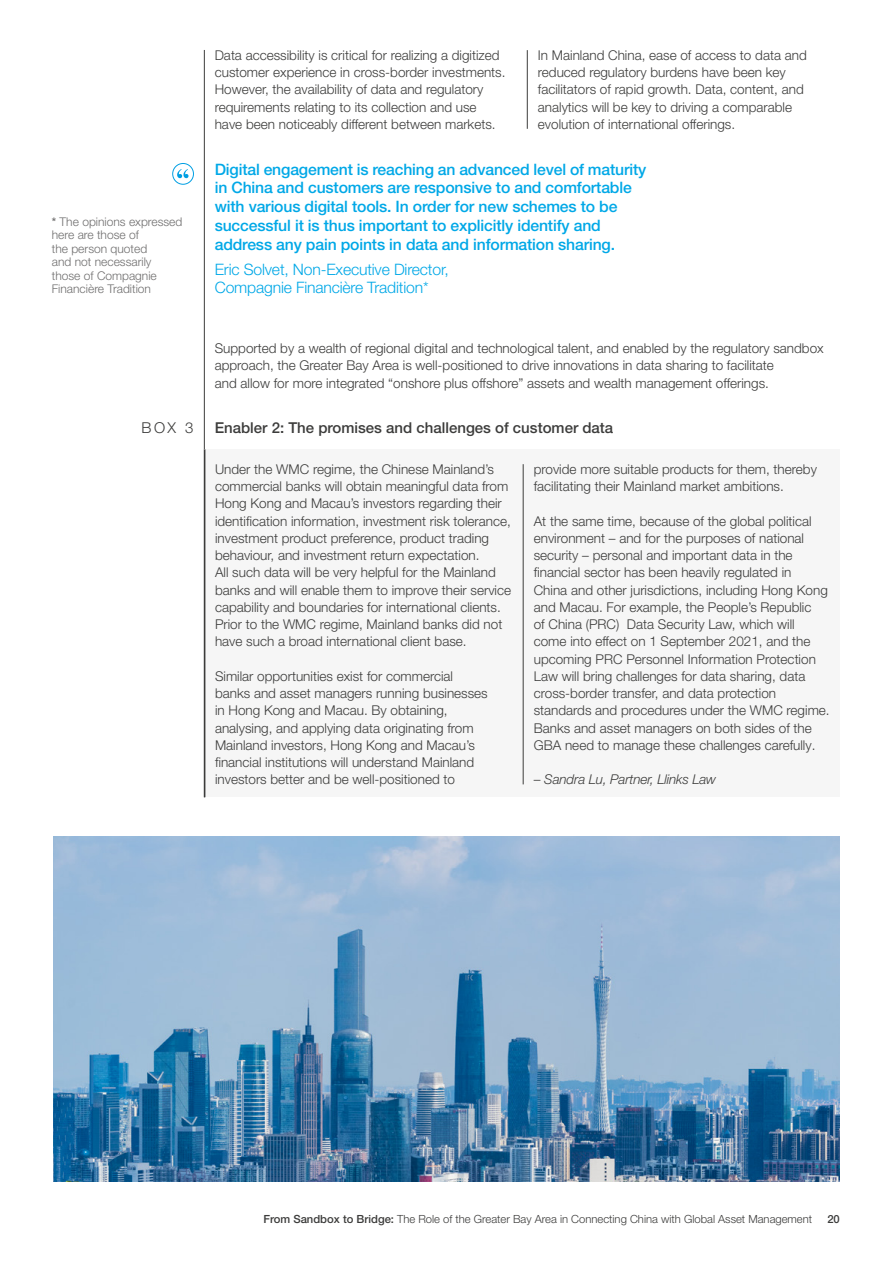
<style>
.page{position:relative;width:893px;height:1263px;background:#fff}
.page>*{position:absolute;margin:0;border:0;box-sizing:border-box;transform-origin:0 0}
.t1{font:500 15.75px/18.8px "Helvetica Neue LT Pro";letter-spacing:-.01em;color:#00a8e7}
.t2{font:300 15.75px/18.8px "Helvetica Neue LT Pro";letter-spacing:-.01em;color:#00a8e7}
.t3{font:500 15px "Helvetica Neue LT Pro";color:#3c3c3b}
.t4{font:300 15px "Helvetica Neue LT Pro";color:#3c3c3b}
.t5{font:300 13.5px/17.2px "Helvetica Neue LT Pro";color:#3c3c3b}
.t6{font:italic 300 13.5px "Helvetica Neue LT Pro";letter-spacing:-.01em;color:#3c3c3b}
.t7{font:300 12px/13.5px "Helvetica Neue LT Pro";color:#706f6f}
.t8{font:300 11.25px "Helvetica Neue LT Pro";color:#3c3c3b}
.t9{font:500 11.25px "Helvetica Neue LT Pro";color:#3c3c3b}
.s1{font-weight:500}
.s2{font-style:normal}
</style>
<div class="page">
<hr style="left:204px;top:50px;width:1px;height:747px;background:#3c3c3b">
<hr style="left:527px;top:50px;width:1px;height:79px;background:#3c3c3b">
<div style="left:172px;top:163px;width:22px;height:21px;border:1px solid #009fe3;border-radius:50%"></div>
<svg style="left:177px;top:169px;width:11px;height:9px"></svg>
<div style="left:204px;top:449px;width:636px;height:348px;background:#f6f6f6"></div>
<hr style="left:523px;top:464px;width:1px;height:320px;background:#3c3c3b">
<hr style="left:204px;top:449px;width:1px;height:348px;background:#3c3c3b">
<img style="left:53px;top:836px;width:787px;height:345px">
<p class="t7" style="left:52px;top:215px;width:132px"><span class="s1">*</span> The opinions expressed here are those of<br>the person quoted<br>and not necessarily those of Compagnie<br>Financière Tradition</p>
<p class="t5" style="left:215px;top:46px;width:292px">Data accessibility is critical for realizing a digitized customer experience in cross-border investments.<br>However, the availability of data and regulatory requirements relating to its collection and use have been noticeably different between markets.</p>
<p class="t5" style="left:538px;top:46px;width:270px">In Mainland China, ease of access to data and reduced regulatory burdens have been key facilitators of rapid growth. Data, content, and analytics will be key to driving a comparable evolution of international offerings.</p>
<p class="t1" style="left:215px;top:159px;width:433px">Digital engagement is reaching an advanced level of maturity in China and customers are responsive to and comfortable with various digital tools. In order for new schemes to be successful it is thus important to explicitly identify and address any pain points in data and information sharing.</p>
<p class="t2" style="left:215px;top:259px;width:236px">Eric Solvet, Non-Executive Director,<br>Compagnie Financière Tradition*</p>
<p class="t5" style="left:215px;top:339px;width:610px">Supported by a wealth of regional digital and technological talent, and enabled by the regulatory sandbox approach, the Greater Bay Area is well-positioned to drive innovations in data sharing to facilitate<br>and allow for more integrated “onshore plus offshore” assets and wealth management offerings.</p>
<p class="t4" style="left:142px;top:418px;width:53px">BOX 3</p>
<p class="t3" style="left:215px;top:418px;width:400px">Enabler 2: The promises and challenges of customer data</p>
<p class="t5" style="left:215px;top:460px;width:298px">Under the WMC regime, the Chinese Mainland’s commercial banks will obtain meaningful data from Hong Kong and Macau’s investors regarding their identification information, investment risk tolerance, investment product preference, product trading behaviour, and investment return expectation.<br>All such data will be very helpful for the Mainland banks and will enable them to improve their service capability and boundaries for international clients.<br>Prior to the WMC regime, Mainland banks did not have such a broad international client base.</p>
<p class="t5" style="left:215px;top:667px;width:274px">Similar opportunities exist for commercial banks and asset managers running businesses in Hong Kong and Macau. By obtaining, analysing, and applying data originating from Mainland investors, Hong Kong and Macau’s financial institutions will understand Mainland investors better and be well-positioned to</p>
<p class="t5" style="left:534px;top:460px;width:285px">provide more suitable products for them, thereby facilitating their Mainland market ambitions.</p>
<p class="t5" style="left:534px;top:512px;width:297px">At the same time, because of the global political environment – and for the purposes of national security – personal and important data in the financial sector has been heavily regulated in<br>China and other jurisdictions, including Hong Kong and Macau. For example, the People’s Republic<br>of China (PRC) Data Security Law, which will come into effect on 1 September 2021, and the upcoming PRC Personnel Information Protection Law will bring challenges for data sharing, data cross-border transfer, and data protection standards and procedures under the WMC regime.<br>Banks and asset managers on both sides of the GBA need to manage these challenges carefully.</p>
<p class="t6" style="left:534px;top:771px;width:184px"><span class="s2">–</span> Sandra Lu, Partner, Llinks Law</p>
<p class="t8" style="left:263px;top:1212px;width:550px"><span class="s1">From Sandbox to Bridge:</span> The Role of the Greater Bay Area in Connecting China with Global Asset Management</p>
<p class="t9" style="left:827px;top:1212px;width:14px">20</p>
</div>
